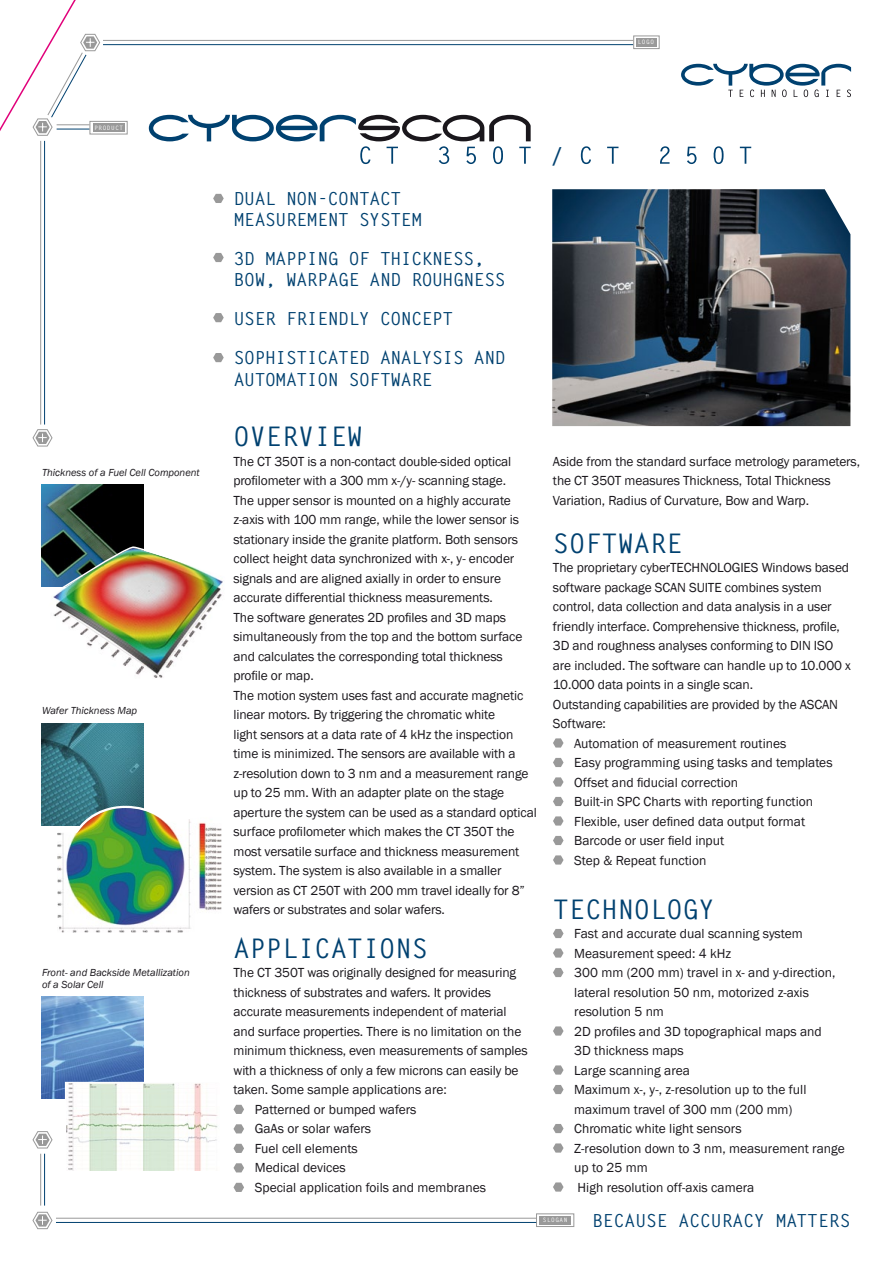
<style>
.page{position:relative;width:893px;height:1263px;background:#fff}
.page>*{position:absolute;margin:0;border:0;box-sizing:border-box;transform-origin:0 0}
.t1{font:700 27px "Letter Gothic";color:#004170}
.t2{font:700 24px "Letter Gothic";color:#004170}
.t3{font:700 18px/21px "Letter Gothic";letter-spacing:-.02em;color:#004170}
.t4{font:700 18px "Letter Gothic";color:#004170}
.t5{font:13.5px/19.5px "Franklin Gothic";letter-spacing:-.01em;color:#1a171c}
.t6{font:italic 10.5px/12px "Franklin Gothic";color:#1a171c}
.t7{font:700 6px "Letter Gothic";letter-spacing:.1em;color:#fff}
</style>
<div class="page">
<img style="left:42px;top:485px;width:102px;height:61px">
<img style="left:41px;top:546px;width:182px;height:132px">
<hr style="left:103px;top:44px;width:530px;height:1px;background:#004170">
<hr style="left:103px;top:40px;width:530px;height:1px;background:#999">
<div style="left:90px;top:121px;width:37px;height:13px;border:1px solid #999"></div>
<div style="left:93px;top:124px;width:31px;height:8px;background:#999"></div>
<svg style="left:0;top:0;width:100px;height:163px"></svg>
<hr style="left:44px;top:141px;width:1px;height:283px;background:#004170">
<hr style="left:40px;top:141px;width:1px;height:283px;background:#999">
<svg style="left:681px;top:64px;width:170px;height:33px"></svg>
<div style="left:633px;top:36px;width:26px;height:13px;border:1px solid #999"></div>
<div style="left:636px;top:38px;width:20px;height:8px;background:#999"></div>
<div style="left:536px;top:1213px;width:38px;height:14px;border:1px solid #999"></div>
<div style="left:540px;top:1216px;width:31px;height:8px;background:#999"></div>
<hr style="left:56px;top:1218px;width:480px;height:1px;background:#999">
<hr style="left:56px;top:1222px;width:480px;height:1px;background:#004170">
<svg style="left:33px;top:1212px;width:19px;height:17px"></svg>
<img style="left:552px;top:189px;width:298px;height:237px">
<svg style="left:213px;top:194px;width:11px;height:9px"></svg>
<svg style="left:213px;top:313px;width:11px;height:9px"></svg>
<svg style="left:213px;top:253px;width:11px;height:9px"></svg>
<svg style="left:213px;top:353px;width:11px;height:9px"></svg>
<svg style="left:33px;top:429px;width:19px;height:17px"></svg>
<svg style="left:233px;top:1105px;width:11px;height:9px"></svg>
<svg style="left:233px;top:1124px;width:11px;height:9px"></svg>
<svg style="left:233px;top:1144px;width:11px;height:9px"></svg>
<svg style="left:233px;top:1163px;width:11px;height:9px"></svg>
<svg style="left:233px;top:1183px;width:11px;height:9px"></svg>
<svg style="left:553px;top:738px;width:11px;height:9px"></svg>
<svg style="left:553px;top:758px;width:11px;height:9px"></svg>
<svg style="left:553px;top:777px;width:11px;height:9px"></svg>
<svg style="left:553px;top:797px;width:11px;height:9px"></svg>
<svg style="left:553px;top:816px;width:11px;height:9px"></svg>
<svg style="left:553px;top:836px;width:11px;height:9px"></svg>
<svg style="left:553px;top:855px;width:11px;height:9px"></svg>
<svg style="left:553px;top:929px;width:11px;height:9px"></svg>
<svg style="left:553px;top:948px;width:11px;height:9px"></svg>
<svg style="left:553px;top:968px;width:11px;height:9px"></svg>
<svg style="left:553px;top:1026px;width:11px;height:9px"></svg>
<svg style="left:553px;top:1065px;width:11px;height:9px"></svg>
<svg style="left:553px;top:1085px;width:11px;height:9px"></svg>
<svg style="left:553px;top:1124px;width:11px;height:9px"></svg>
<svg style="left:553px;top:1143px;width:11px;height:9px"></svg>
<svg style="left:553px;top:1182px;width:11px;height:9px"></svg>
<img style="left:42px;top:996px;width:102px;height:102px">
<img style="left:42px;top:723px;width:102px;height:102px">
<img style="left:54px;top:805px;width:168px;height:128px">
<hr style="left:44px;top:1154px;width:1px;height:51px;background:#004170">
<hr style="left:40px;top:1154px;width:1px;height:51px;background:#999">
<svg style="left:33px;top:1131px;width:19px;height:17px"></svg>
<svg style="left:149px;top:115px;width:382px;height:49px"></svg>
<svg style="left:581px;top:146px;width:10px;height:18px"></svg>
<svg style="left:607px;top:147px;width:11px;height:17px"></svg>
<svg style="left:660px;top:146px;width:10px;height:18px"></svg>
<svg style="left:687px;top:147px;width:9px;height:17px"></svg>
<svg style="left:713px;top:146px;width:11px;height:18px"></svg>
<svg style="left:740px;top:147px;width:11px;height:17px"></svg>
<svg style="left:64px;top:1081px;width:154px;height:90px"></svg>
<p class="t7" style="left:94px;top:124px;width:30px">PRODUCT</p>
<p class="t6" style="left:42px;top:466px;width:159px">Thickness of a Fuel Cell Component</p>
<p class="t6" style="left:42px;top:704px;width:97px">Wafer Thickness Map</p>
<p class="t6" style="left:42px;top:967px;width:149px">Front- and Backside Metallization of a Solar Cell</p>
<p class="t7" style="left:638px;top:39px;width:18px">LOGO</p>
<h3 class="t3" style="left:234px;top:189px;width:190px">DUAL NON-CONTACT<br>MEASUREMENT SYSTEM</h3>
<h3 class="t3" style="left:234px;top:249px;width:273px">3D MAPPING OF THICKNESS,<br>BOW, WARPAGE AND ROUHGNESS</h3>
<h3 class="t3" style="left:234px;top:300px;width:273px;line-height:39px">USER FRIENDLY CONCEPT<br>SOPHISTICATED ANALYSIS AND</h3>
<h3 class="t3" style="left:234px;top:369px;width:200px">AUTOMATION SOFTWARE</h3>
<h1 class="t1" style="left:233px;top:420px;width:97px">OVERVIEW</h1>
<p class="t5" style="left:233px;top:452px;width:305px">The CT 350T is a non-contact double-sided optical profilometer with a 300 mm x-/y- scanning stage.<br>The upper sensor is mounted on a highly accurate z-axis with 100 mm range, while the lower sensor is stationary inside the granite platform. Both sensors collect height data synchronized with x-, y- encoder signals and are aligned axially in order to ensure accurate differential thickness measurements.<br>The software generates 2D profiles and 3D maps simultaneously from the top and the bottom surface and calculates the corresponding total thickness profile or map.<br>The motion system uses fast and accurate magnetic linear motors. By triggering the chromatic white<br>light sensors at a data rate of 4 kHz the inspection time is minimized. The sensors are available with a z-resolution down to 3 nm and a measurement range up to 25 mm. With an adapter plate on the stage aperture the system can be used as a standard optical surface profilometer which makes the CT 350T the most versatile surface and thickness measurement system. The system is also available in a smaller version as CT 250T with 200 mm travel ideally for 8” wafers or substrates and solar wafers.</p>
<h1 class="t1" style="left:233px;top:932px;width:33px">APPLICATIONS</h1>
<p class="t5" style="left:233px;top:963px;width:284px">The CT 350T was originally designed for measuring</p>
<p class="t5" style="left:233px;top:983px;width:259px">thickness of substrates and wafers. It provides</p>
<p class="t5" style="left:233px;top:1002px;width:275px">accurate measurements independent of material</p>
<p class="t5" style="left:233px;top:1022px;width:289px">and surface properties. There is no limitation on the</p>
<p class="t5" style="left:233px;top:1041px;width:296px">minimum thickness, even measurements of samples</p>
<p class="t5" style="left:233px;top:1061px;width:287px">with a thickness of only a few microns can easily be</p>
<p class="t5" style="left:233px;top:1080px;width:215px">taken. Some sample applications are:</p>
<p class="t5" style="left:255px;top:1100px;width:163px">Patterned or bumped wafers</p>
<p class="t5" style="left:255px;top:1119px;width:118px">GaAs or solar wafers</p>
<p class="t5" style="left:255px;top:1139px;width:105px">Fuel cell elements</p>
<p class="t5" style="left:255px;top:1158px;width:93px">Medical devices</p>
<p class="t5" style="left:255px;top:1178px;width:233px">Special application foils and membranes</p>
<h2 class="t2" style="left:550px;top:142px;width:16px">/</h2>
<p class="t5" style="left:553px;top:452px;width:309px">Aside from the standard surface metrology parameters, the CT 350T measures Thickness, Total Thickness<br>Variation, Radius of Curvature, Bow and Warp.</p>
<h1 class="t1" style="left:553px;top:527px;width:33px">SOFTWARE</h1>
<p class="t5" style="left:553px;top:558px;width:298px">The proprietary cyberTECHNOLOGIES Windows based</p>
<p class="t5" style="left:553px;top:578px;width:270px">software package SCAN SUITE combines system</p>
<p class="t5" style="left:553px;top:597px;width:280px">control, data collection and data analysis in a user</p>
<p class="t5" style="left:553px;top:617px;width:289px">friendly interface. Comprehensive thickness, profile,</p>
<p class="t5" style="left:553px;top:636px;width:282px">3D and roughness analyses conforming to DIN ISO</p>
<p class="t5" style="left:553px;top:655px;width:299px">are included. The software can handle up to 10.000 x</p>
<p class="t5" style="left:553px;top:675px;width:202px">10.000 data points in a single scan.</p>
<p class="t5" style="left:553px;top:694px;width:287px">Outstanding capabilities are provided by the ASCAN</p>
<p class="t5" style="left:553px;top:714px;width:55px">Software:</p>
<p class="t5" style="left:574px;top:734px;width:214px">Automation of measurement routines</p>
<p class="t5" style="left:574px;top:753px;width:260px">Easy programming using tasks and templates</p>
<p class="t5" style="left:574px;top:773px;width:166px">Offset and fiducial correction</p>
<p class="t5" style="left:574px;top:792px;width:240px">Built-in SPC Charts with reporting function</p>
<p class="t5" style="left:574px;top:812px;width:233px">Flexible, user defined data output format</p>
<p class="t5" style="left:574px;top:831px;width:152px">Barcode or user field input</p>
<p class="t5" style="left:574px;top:851px;width:134px">Step &amp; Repeat function</p>
<h1 class="t1" style="left:553px;top:893px;width:33px">TECHNOLOGY</h1>
<p class="t5" style="left:574px;top:924px;width:272px">Fast and accurate dual scanning system<br>Measurement speed: 4 kHz<br>300 mm (200 mm) travel in x- and y-direction, lateral resolution 50 nm, motorized z-axis resolution 5 nm<br>2D profiles and 3D topographical maps and<br>3D thickness maps<br>Large scanning area<br>Maximum x-, y-, z-resolution up to the full maximum travel of 300 mm (200 mm)<br>Chromatic white light sensors<br>Z-resolution down to 3 nm, measurement range up to 25 mm<br>High resolution off-axis camera</p>
<p class="t7" style="left:543px;top:1216px;width:26px">SLOGAN</p>
<h3 class="t4" style="left:592px;top:1209px;width:259px">BECAUSE ACCURACY MATTERS</h3>
</div>
